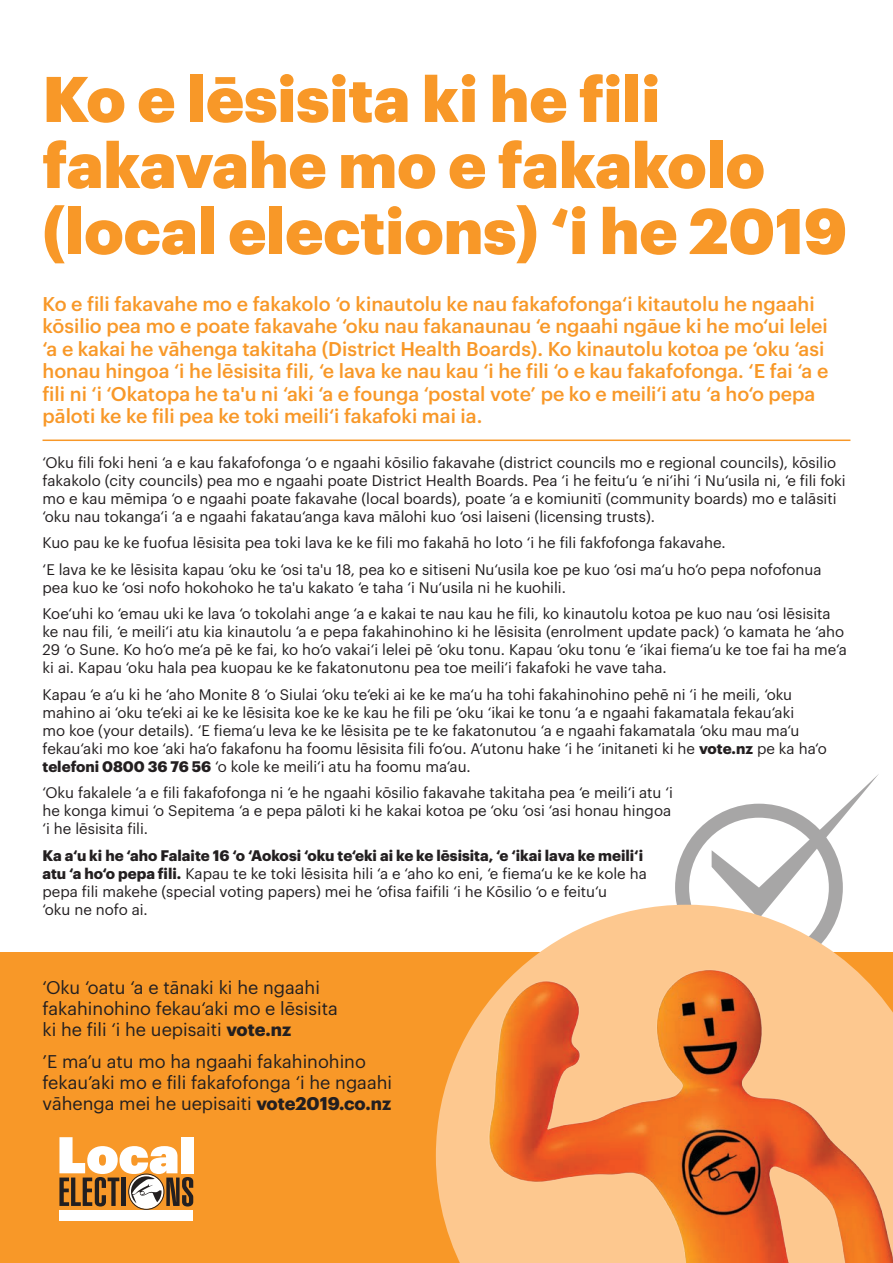
<style>
.page{position:relative;width:893px;height:1263px;background:#fff}
.page>*{position:absolute;margin:0;border:0;box-sizing:border-box;transform-origin:0 0}
.t1{font:900 63px/66px "Graphik";color:#f89828}
.t2{font:500 19.5px/22.5px "Graphik";color:#f89828}
.t3{font:18px/21px "Graphik";color:#231f20}
.t4{font:15px/18px "Graphik";color:#231f20}
.s1{font-weight:700}
</style>
<div class="page">
<div style="left:0;top:952px;width:893px;height:311px;background:#f89828"></div>
<div style="left:59px;top:1210px;width:134px;height:10px;background:#fff"></div>
<svg style="left:59px;top:1137px;width:134px;height:73px"></svg>
<svg style="left:675px;top:774px;width:204px;height:131px"></svg>
<img style="left:437px;top:905px;width:456px;height:358px">
<hr style="left:43px;top:439px;width:807px;height:2px;background:#f89828">
<h1 class="t1" style="left:43px;top:60px;width:806px">Ko e lēsisita ki he fili fakavahe mo e fakakolo (local elections) ‘i he 2019</h1>
<p class="t2" style="left:43px;top:290px;width:787px">Ko e fili fakavahe mo e fakakolo ‘o kinautolu ke nau fakafofonga‘i kitautolu he ngaahi kōsilio pea mo e poate fakavahe ‘oku nau fakanaunau ‘e ngaahi ngāue ki he mo‘ui lelei ‘a e kakai he vāhenga takitaha (District Health Boards). Ko kinautolu kotoa pe ‘oku ‘asi honau hingoa ‘i he lēsisita fili, ‘e lava ke nau kau ‘i he fili ‘o e kau fakafofonga. ‘E fai ‘a e fili ni ‘i ‘Okatopa he ta'u ni ‘aki ‘a e founga ‘postal vote’ pe ko e meili‘i atu ‘a ho‘o pepa pāloti ke ke fili pea ke toki meili‘i fakafoki mai ia.</p>
<p class="t4" style="left:43px;top:452px;width:805px">‘Oku fili foki heni ‘a e kau fakafofonga ‘o e ngaahi kōsilio fakavahe (district councils mo e regional councils), kōsilio fakakolo (city councils) pea mo e ngaahi poate District Health Boards. Pea ‘i he feitu‘u ‘e ni‘ihi ‘i Nu‘usila ni, ‘e fili foki mo e kau mēmipa ‘o e ngaahi poate fakavahe (local boards), poate ‘a e komiunitī (community boards) mo e talāsiti ‘oku nau tokanga‘i ‘a e ngaahi fakatau‘anga kava mālohi kuo ‘osi laiseni (licensing trusts).</p>
<p class="t4" style="left:43px;top:528px;width:781px;line-height:26.5px">Kuo pau ke ke fuofua lēsisita pea toki lava ke ke fili mo fakahā ho loto ‘i he fili fakfofonga fakavahe.<br>‘E lava ke ke lēsisita kapau ‘oku ke ‘osi ta'u 18, pea ko e sitiseni Nu‘usila koe pe kuo ‘osi ma‘u ho‘o pepa nofofonua</p>
<p class="t4" style="left:43px;top:573px;width:790px;line-height:26.5px">pea kuo ke ‘osi nofo hokohoko he ta'u kakato ‘e taha ‘i Nu‘usila ni he kuohili.<br>Koe‘uhi ko ‘emau uki ke lava ‘o tokolahi ange ‘a e kakai te nau kau he fili, ko kinautolu kotoa pe kuo nau ‘osi lēsisita</p>
<p class="t4" style="left:43px;top:621px;width:806px">ke nau fili, ‘e meili‘i atu kia kinautolu ‘a e pepa fakahinohino ki he lēsisita (enrolment update pack) ‘o kamata he ‘aho<br>29 ‘o Sune. Ko ho‘o me‘a pē ke fai, ko ho‘o vakai‘i lelei pē ‘oku tonu. Kapau ‘oku tonu ‘e ‘ikai fiema‘u ke toe fai ha me‘a ki ai. Kapau ‘oku hala pea kuopau ke ke fakatonutonu pea toe meili‘i fakafoki he vave taha.</p>
<p class="t4" style="left:43px;top:684px;width:786px">Kapau ‘e a‘u ki he ‘aho Monite 8 ‘o Siulai ‘oku te‘eki ai ke ke ma‘u ha tohi fakahinohino pehē ni ‘i he meili, ‘oku mahino ai ‘oku te‘eki ai ke ke lēsisita koe ke ke kau he fili pe ‘oku ‘ikai ke tonu ‘a e ngaahi fakamatala fekau‘aki<br>mo koe (your details). ‘E fiema‘u leva ke ke lēsisita pe te ke fakatonutou ‘a e ngaahi fakamatala ‘oku mau ma‘u fekau‘aki mo koe ‘aki ha‘o fakafonu ha foomu lēsisita fili fo‘ou. A‘utonu hake ‘i he ‘initaneti ki he <span class="s1">vote.nz</span> pe ka ha‘o <span class="s1">telefoni 0800 36 76 56</span> ‘o kole ke meili‘i atu ha foomu ma‘au.</p>
<p class="t4" style="left:43px;top:782px;width:632px">‘Oku fakalele ‘a e fili fakafofonga ni ‘e he ngaahi kōsilio fakavahe takitaha pea ‘e meili‘i atu ‘i he konga kimui ‘o Sepitema ‘a e pepa pāloti ki he kakai kotoa pe ‘oku ‘osi ‘asi honau hingoa ‘i he lēsisita fili.</p>
<p class="t4" style="left:43px;top:845px;width:606px"><span class="s1">Ka a‘u ki he ‘aho Falaite 16 ‘o ‘Aokosi ‘oku te‘eki ai ke ke lēsisita, ‘e ‘ikai lava ke meili‘i atu ‘a ho‘o pepa fili.</span> Kapau te ke toki lēsisita hili ‘a e ‘aho ko eni, ‘e fiema‘u ke ke kole ha pepa fili makehe (special voting papers) mei he ‘ofisa faifili ‘i he Kōsilio ‘o e feitu‘u<br>‘oku ne nofo ai.</p>
<p class="t3" style="left:43px;top:976px;width:297px">‘Oku ‘oatu ‘a e tānaki ki he ngaahi fakahinohino fekau‘aki mo e lēsisita ki he fili ‘i he uepisaiti <span class="s1">vote.nz</span></p>
<p class="t3" style="left:43px;top:1049px;width:351px">’E ma’u atu mo ha ngaahi fakahinohino fekau’aki mo e fili fakafofonga ‘i he ngaahi vāhenga mei he uepisaiti <span class="s1">vote2019.co.nz</span></p>
</div>
